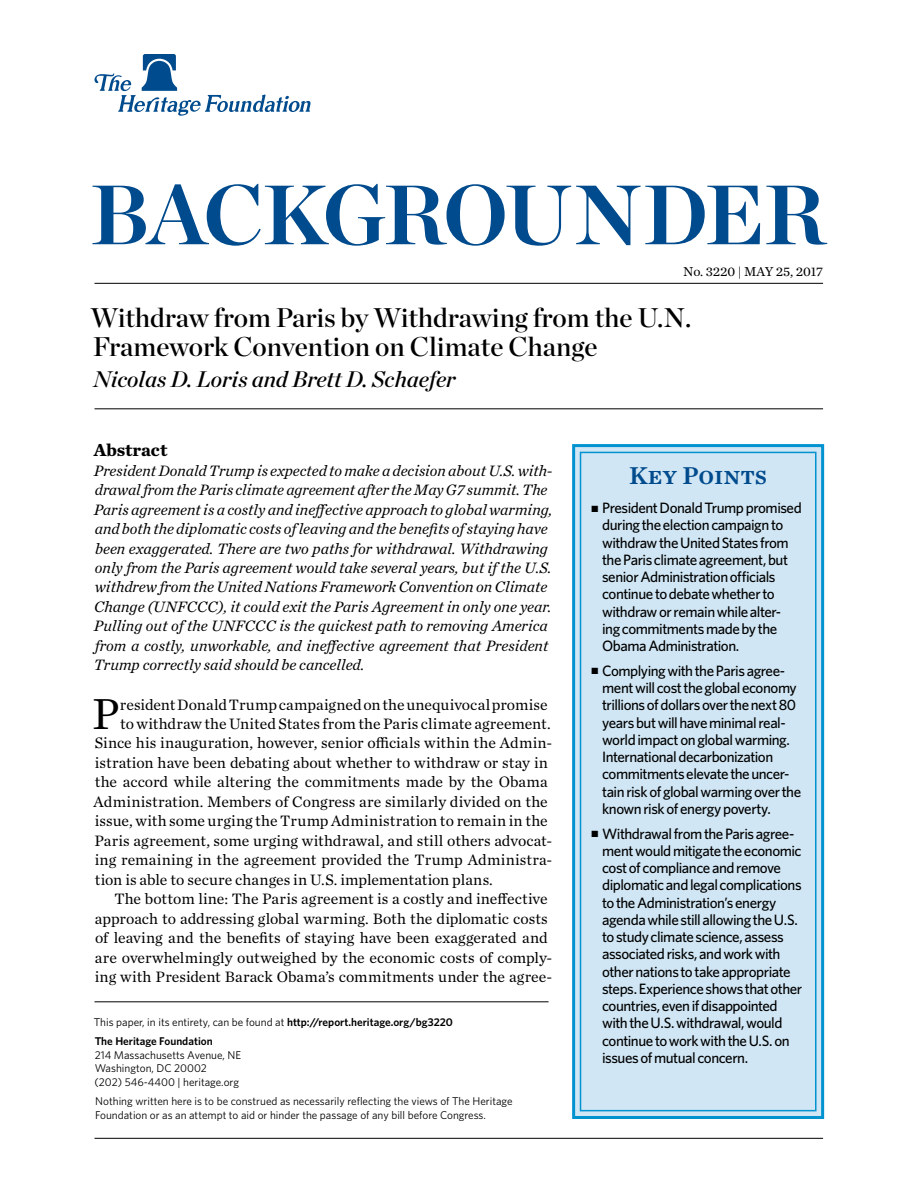
<style>
.page{position:relative;width:918px;height:1188px;background:#fff}
.page>*{position:absolute;margin:0;border:0;box-sizing:border-box;transform-origin:0 0}
.t1{font:84px "Chronicle Display Bold SC800";letter-spacing:-.025em;color:#004b8d}
.t2{font:45.45px "Chronicle Text G1";color:#000}
.t3{font:27px/28.5px "Chronicle Display Semi";color:#000}
.t4{font:25.5px "Chronicle Text G1 Semi";color:#004b8d}
.t5{font:italic 22.5px "Chronicle Display Semi";color:#000}
.t6{font:700 18px "Chronicle Text G1";color:#000}
.t7{font:15.75px "Chronicle Text G1";letter-spacing:.005em;color:#000}
.t8{font:italic 15.75px/19.5px "Chronicle Text G1";color:#000}
.t9{font:500 15px/17.2px "Whitney";letter-spacing:-.035em;color:#000}
.t10{font:13.5px "Chronicle Text G1";color:#000}
.t11{font:11.25px/13.5px "Whitney";color:#000}
.t12{font:600 11.25px/19.5px "Whitney";color:#000}
.s1{font-weight:400}
</style>
<div class="page">
<svg style="left:94px;top:54px;width:217px;height:62px"></svg>
<div style="left:572px;top:444px;width:252px;height:675px;background:#d0e6f4;border:3px solid #0093d0"></div>
<div style="left:580px;top:452px;width:237px;height:659px;border:2px solid #0093d0"></div>
<hr style="left:94px;top:1138px;width:729px;height:1px;background:#000">
<hr style="left:94px;top:283px;width:729px;height:1px;background:#000">
<hr style="left:94px;top:409px;width:729px;height:1px;background:#000">
<hr style="left:94px;top:1002px;width:455px;height:1px;background:#000">
<h1 class="t1" style="left:90px;top:147px;width:737px">BACKGROUNDER</h1>
<p class="t10" style="left:683px;top:262px;width:141px">No. 3220 | May 25, 2017</p>
<h3 class="t3" style="left:91px;top:301px;width:602px">Withdraw from Paris by Withdrawing from the U.N.<br>Framework Convention on Climate Change</h3>
<h3 class="t5" style="left:93px;top:361px;width:364px">Nicolas D. Loris and Brett D. Schaefer</h3>
<p class="t6" style="left:94px;top:435px;width:75px">Abstract</p>
<p class="t8" style="left:94px;top:460px;width:460px">President Donald Trump is expected to make a decision about U.S. with&shy;drawal from the Paris climate agreement after the May G7 summit. The Paris agreement is a costly and ineffective approach to global warming, and both the diplomatic costs of leaving and the benefits of staying have been exaggerated. There are two paths for withdrawal. Withdrawing only from the Paris agreement would take several years, but if the U.S. withdrew from the United Nations Framework Convention on Climate Change (UNFCCC), it could exit the Paris Agreement in only one year.<br>Pulling out of the UNFCCC is the quickest path to removing America from a costly, unworkable, and ineffective agreement that President Trump correctly said should be cancelled.</p>
<h2 class="t2" style="left:92px;top:680px;width:29px">P</h2>
<p class="t7" style="left:120px;top:692px;width:429px">resident Donald Trump campaigned on the unequivocal promise</p>
<p class="t7" style="left:120px;top:712px;width:432px">to withdraw the United States from the Paris climate agreement.</p>
<p class="t7" style="left:95px;top:731px;width:459px">Since his inauguration, however, senior officials within the Admin-</p>
<p class="t7" style="left:95px;top:751px;width:455px">istration have been debating about whether to withdraw or stay in</p>
<p class="t7" style="left:95px;top:770px;width:454px">the accord while altering the commitments made by the Obama</p>
<p class="t7" style="left:94px;top:790px;width:456px">Administration. Members of Congress are similarly divided on the</p>
<p class="t7" style="left:95px;top:809px;width:454px">issue, with some urging the Trump Administration to remain in the</p>
<p class="t7" style="left:94px;top:829px;width:460px">Paris agreement, some urging withdrawal, and still others advocat-</p>
<p class="t7" style="left:95px;top:848px;width:459px">ing remaining in the agreement provided the Trump Administra-</p>
<p class="t7" style="left:95px;top:868px;width:400px">tion is able to secure changes in U.S. implementation plans.</p>
<p class="t7" style="left:114px;top:887px;width:435px">The bottom line: The Paris agreement is a costly and ineffective</p>
<p class="t7" style="left:95px;top:907px;width:454px">approach to addressing global warming. Both the diplomatic costs</p>
<p class="t7" style="left:95px;top:926px;width:454px">of leaving and the benefits of staying have been exaggerated and</p>
<p class="t7" style="left:95px;top:946px;width:459px">are overwhelmingly outweighed by the economic costs of comply-</p>
<p class="t7" style="left:95px;top:965px;width:459px">ing with President Barack Obama’s commitments under the agree-</p>
<p class="t12" style="left:94px;top:1012px;width:360px"><span class="s1">This paper, in its entirety, can be found at</span> http://report.heritage.org/bg3220<br>The Heritage Foundation</p>
<p class="t11" style="left:94px;top:1048px;width:148px">214 Massachusetts Avenue, NE<br>Washington, DC 20002<br>(202) 546-4400 | heritage.org</p>
<p class="t11" style="left:95px;top:1095px;width:419px">Nothing written here is to be construed as necessarily reflecting the views of The Heritage<br>Foundation or as an attempt to aid or hinder the passage of any bill before Congress.</p>
<h3 class="t4" style="left:629px;top:455px;width:139px">Key Points</h3>
<p class="t9" style="left:602px;top:499px;width:201px;text-indent:-11px">■ President Donald Trump promised during the election campaign to withdraw the United States from the Paris climate agreement, but senior Administration officials continue to debate whether to withdraw or remain while alter&shy;ing commitments made by the<br>Obama Administration.</p>
<p class="t9" style="left:602px;top:662px;width:201px;text-indent:-11px">■ Complying with the Paris agree&shy;ment will cost the global economy trillions of dollars over the next 80 years but will have minimal real&shy;world impact on global warming.<br>International decarbonization commitments elevate the uncer&shy;tain risk of global warming over the known risk of energy poverty.</p>
<p class="t9" style="left:602px;top:824px;width:202px;text-indent:-11px">■ Withdrawal from the Paris agree&shy;ment would mitigate the economic cost of compliance and remove diplomatic and legal complications to the Administration’s energy agenda while still allowing the U.S. to study climate science, assess associated risks, and work with other nations to take appropriate steps. Experience shows that other countries, even if disappointed with the U.S. withdrawal, would continue to work with the U.S. on issues of mutual concern.</p>
</div>
